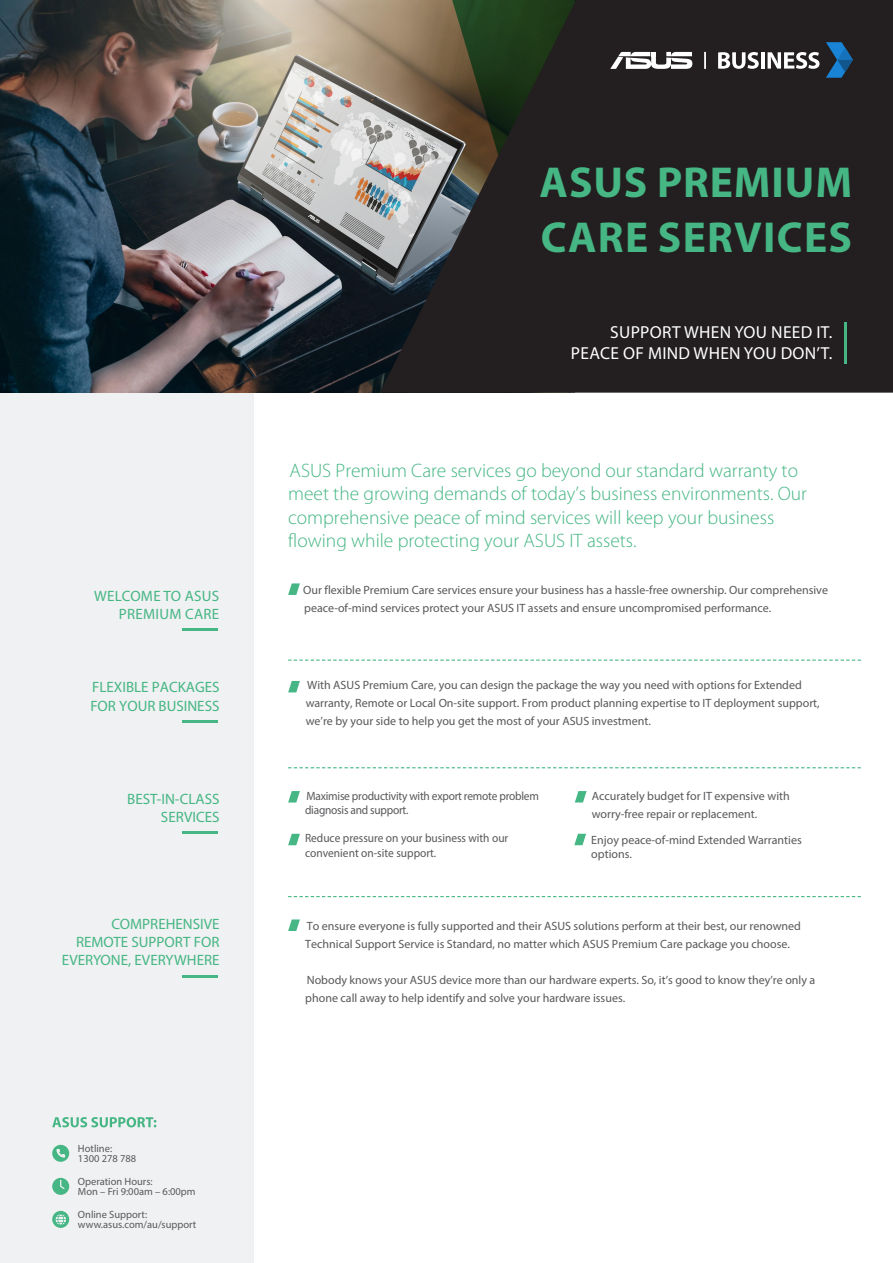
<style>
.page{position:relative;width:893px;height:1263px;background:#fff}
.page>*{position:absolute;margin:0;border:0;box-sizing:border-box;transform-origin:0 0}
.t1{font:700 43.5px/54.3px "Myriad Pro";letter-spacing:.03em;color:#45b684}
.t2{font:300 19.5px/23.2px "Myriad Pro";color:#45b684}
.t3{font:17.4px/20.9px "Myriad Pro";letter-spacing:.02em;color:#fff;text-align:right}
.t4{font:15px/18px "Myriad Pro";color:#45b684;text-align:right}
.t5{font:15px/18px "Myriad Pro";letter-spacing:.02em;color:#45b684;text-align:right}
.t6{font:12px/18px "Myriad Pro";color:#57585a}
.t7{font:12px/14.9px "Myriad Pro";letter-spacing:-.02em;color:#57585a;scale:.95 1}
.t8{font:12px/14.4px "Myriad Pro";color:#57585a;scale:.95 1}
.t9{font:10.5px/10.5px "Myriad Pro";color:#57585a}
</style>
<div class="page">
<div style="left:0;top:0;width:253px;height:1263px;background:#f0f1f2"></div>
<img style="left:0;top:1px;width:380px;height:392px">
<svg style="left:380px;top:0;width:513px;height:393px;background:#2f2d2b"></svg>
<hr style="left:844px;top:323px;width:3px;height:41px;background:#45b684">
<svg style="left:52px;top:1117px;width:104px;height:10px"></svg>
<svg style="left:52px;top:1145px;width:17px;height:17px"></svg>
<svg style="left:52px;top:1178px;width:17px;height:17px"></svg>
<svg style="left:52px;top:1211px;width:17px;height:17px"></svg>
<hr style="left:182px;top:628px;width:36px;height:3px;background:#45b684">
<svg style="left:288px;top:583px;width:12px;height:12px"></svg>
<hr style="left:182px;top:721px;width:36px;height:2px;background:#45b684">
<svg style="left:288px;top:681px;width:12px;height:11px"></svg>
<hr style="left:182px;top:831px;width:36px;height:3px;background:#45b684">
<svg style="left:575px;top:791px;width:12px;height:11px"></svg>
<svg style="left:288px;top:834px;width:12px;height:11px"></svg>
<svg style="left:574px;top:834px;width:12px;height:11px"></svg>
<hr style="left:182px;top:976px;width:36px;height:2px;background:#45b684">
<svg style="left:288px;top:919px;width:12px;height:12px"></svg>
<svg style="left:288px;top:896px;width:573px;height:1px"></svg>
<svg style="left:288px;top:767px;width:573px;height:1px"></svg>
<svg style="left:288px;top:659px;width:573px;height:2px"></svg>
<svg style="left:288px;top:791px;width:12px;height:11px"></svg>
<svg style="left:718px;top:52px;width:41px;height:17px"></svg>
<hr style="left:761px;top:52px;width:4px;height:17px;background:#fff">
<svg style="left:768px;top:52px;width:51px;height:17px"></svg>
<svg style="left:704px;top:52px;width:2px;height:17px"></svg>
<svg style="left:610px;top:52px;width:82px;height:17px"></svg>
<svg style="left:826px;top:42px;width:27px;height:36px"></svg>
<h1 class="t1" style="left:540px;top:154px;width:314px">ASUS PREMIUM<br>CARE SERVICES</h1>
<p class="t5" style="left:94px;top:586px;width:127px">WELCOME TO ASUS<br>PREMIUM CARE</p>
<h3 class="t3" style="left:571px;top:322px;width:263px">SUPPORT WHEN YOU NEED IT.<br>PEACE OF MIND WHEN YOU DON’T.</h3>
<h2 class="t2" style="left:288px;top:459px;width:520px">ASUS Premium Care services go beyond our standard warranty to meet the growing demands of today’s business environments. Our comprehensive peace of mind services will keep your business flowing while protecting your ASUS IT assets.</h2>
<p class="t6" style="left:303px;top:580px;width:526px">Our flexible Premium Care services ensure your business has a hassle-free ownership. Our comprehensive peace-of-mind services protect your ASUS IT assets and ensure uncompromised performance.</p>
<p class="t4" style="left:90px;top:678px;width:131px;line-height:18.6px;text-align:left">FLEXIBLE PACKAGES<br>FOR YOUR BUSINESS</p>
<p class="t6" style="left:306px;top:676px;width:515px">With ASUS Premium Care, you can design the package the way you need with options for Extended warranty, Remote or Local On-site support. From product planning expertise to IT deployment support, we’re by your side to help you get the most of your ASUS investment.</p>
<p class="t4" style="left:127px;top:789px;width:94px">BEST-IN-CLASS<br>SERVICES</p>
<p class="t6" style="left:592px;top:786px;width:200px">Accurately budget for IT expensive with worry-free repair or replacement.</p>
<p class="t7" style="left:305px;top:788px;width:248px">Maximise productivity with export remote problem diagnosis and support.</p>
<p class="t8" style="left:305px;top:831px;width:215px">Reduce pressure on your business with our convenient on-site support.</p>
<p class="t6" style="left:591px;top:832px;width:212px;line-height:14.4px">Enjoy peace-of-mind Extended Warranties options.</p>
<p class="t4" style="left:62px;top:915px;width:159px">COMPREHENSIVE<br>REMOTE SUPPORT FOR<br>EVERYONE, EVERYWHERE</p>
<p class="t6" style="left:305px;top:916px;width:497px">To ensure everyone is fully supported and their ASUS solutions perform at their best, our renowned<br>Technical Support Service is Standard, no matter which ASUS Premium Care package you choose.</p>
<p class="t6" style="left:305px;top:970px;width:512px">Nobody knows your ASUS device more than our hardware experts. So, it’s good to know they’re only a phone call away to help identify and solve your hardware issues.</p>
<p class="t9" style="left:78px;top:1143px;width:60px">Hotline:<br>1300 278 788</p>
<p class="t9" style="left:78px;top:1176px;width:119px">Operation Hours:<br>Mon – Fri 9:00am – 6:00pm</p>
<p class="t9" style="left:78px;top:1209px;width:120px">Online Support: www.asus.com/au/support</p>
</div>
